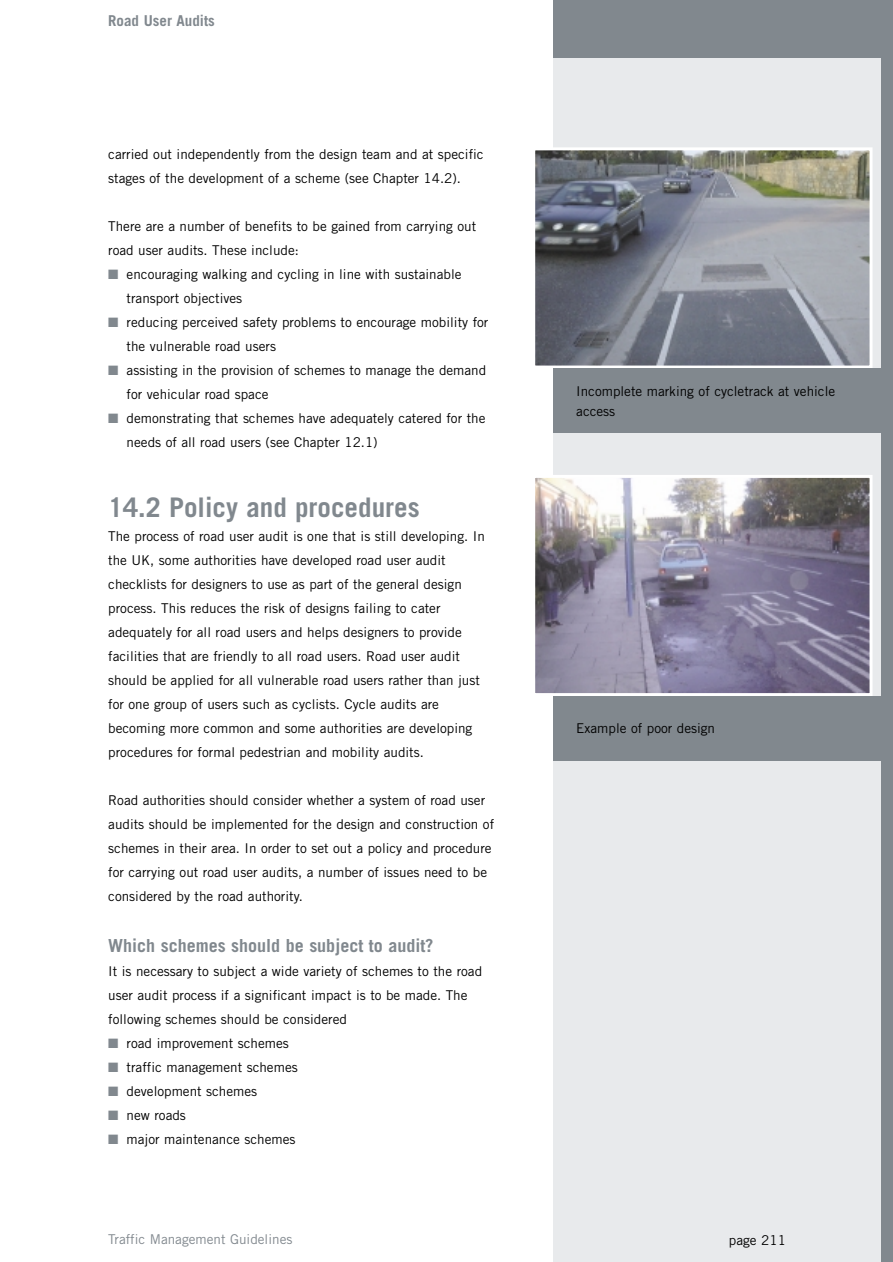
<style>
.page{position:relative;width:893px;height:1262px;background:#fff}
.page>*{position:absolute;margin:0;border:0;box-sizing:border-box;transform-origin:0 0}
.t1{font:700 27px "Trade Gothic";color:#81888e}
.t2{font:700 18px "Trade Gothic";color:#81888e}
.t3{font:700 15px "Trade Gothic";color:#81888e}
.t4{font:13.5px/24px "Trade Gothic";color:#000}
.t5{font:13.5px "Trade Gothic";color:#81888e}
.s1{color:#81888e}
</style>
<div class="page">
<div style="left:553px;top:0;width:339px;height:1261px;background:#e8eaec"></div>
<div style="left:553px;top:0;width:339px;height:58px;background:#81888e"></div>
<div style="left:881px;top:0;width:11px;height:1261px;background:#81888e"></div>
<img style="left:536px;top:151px;width:332px;height:213px">
<div style="left:532px;top:147px;width:340px;height:221px;border:3px solid #fff"></div>
<div style="left:553px;top:368px;width:339px;height:65px;background:#81888e"></div>
<img style="left:536px;top:479px;width:332px;height:213px">
<div style="left:532px;top:475px;width:340px;height:221px;border:3px solid #fff"></div>
<div style="left:553px;top:696px;width:339px;height:64px;background:#81888e"></div>
<p class="t3" style="left:108px;top:15px;width:108px">Road User Audits</p>
<p class="t4" style="left:108px;top:143px;width:377px">carried out independently from the design team and at specific stages of the development of a scheme (see Chapter 14.2).</p>
<p class="t4" style="left:108px;top:215px;width:369px">There are a number of benefits to be gained from carrying out road user audits. These include:</p>
<p class="t4" style="left:127px;top:263px;width:336px;text-indent:-18px"><span class="s1">■</span> encouraging walking and cycling in line with sustainable transport objectives</p>
<p class="t4" style="left:127px;top:311px;width:363px;text-indent:-18px"><span class="s1">■</span> reducing perceived safety problems to encourage mobility for the vulnerable road users</p>
<p class="t4" style="left:127px;top:359px;width:361px;text-indent:-18px"><span class="s1">■</span> assisting in the provision of schemes to manage the demand for vehicular road space</p>
<p class="t4" style="left:127px;top:407px;width:360px;text-indent:-18px"><span class="s1">■</span> demonstrating that schemes have adequately catered for the needs of all road users (see Chapter 12.1)</p>
<h1 class="t1" style="left:108px;top:497px;width:313px">14.2 Policy and procedures</h1>
<p class="t4" style="left:108px;top:525px;width:378px">The process of road user audit is one that is still developing. In the UK, some authorities have developed road user audit checklists for designers to use as part of the general design process. This reduces the risk of designs failing to cater adequately for all road users and helps designers to provide facilities that are friendly to all road users. Road user audit should be applied for all vulnerable road users rather than just for one group of users such as cyclists. Cycle audits are becoming more common and some authorities are developing procedures for formal pedestrian and mobility audits.</p>
<p class="t4" style="left:108px;top:789px;width:387px">Road authorities should consider whether a system of road user audits should be implemented for the design and construction of schemes in their area. In order to set out a policy and procedure for carrying out road user audits, a number of issues need to be considered by the road authority.</p>
<h2 class="t2" style="left:108px;top:939px;width:326px">Which schemes should be subject to audit?</h2>
<p class="t4" style="left:108px;top:960px;width:375px">It is necessary to subject a wide variety of schemes to the road user audit process if a significant impact is to be made. The following schemes should be considered</p>
<p class="t4" style="left:108px;top:1032px;width:182px"><span class="s1">■</span> road improvement schemes</p>
<p class="t4" style="left:108px;top:1056px;width:191px"><span class="s1">■</span> traffic management schemes</p>
<p class="t4" style="left:108px;top:1080px;width:150px"><span class="s1">■</span> development schemes</p>
<p class="t4" style="left:108px;top:1104px;width:79px"><span class="s1">■</span> new roads</p>
<p class="t4" style="left:108px;top:1128px;width:189px"><span class="s1">■</span> major maintenance schemes</p>
<p class="t4" style="left:576px;top:383px;width:260px;line-height:19.5px">Incomplete marking of cycletrack at vehicle access</p>
<p class="t4" style="left:576px;top:717px;width:140px">Example of poor design</p>
<p class="t5" style="left:108px;top:1234px;width:186px">Traffic Management Guidelines</p>
<p class="t4" style="left:729px;top:1228px;width:59px">page 211</p>
</div>
